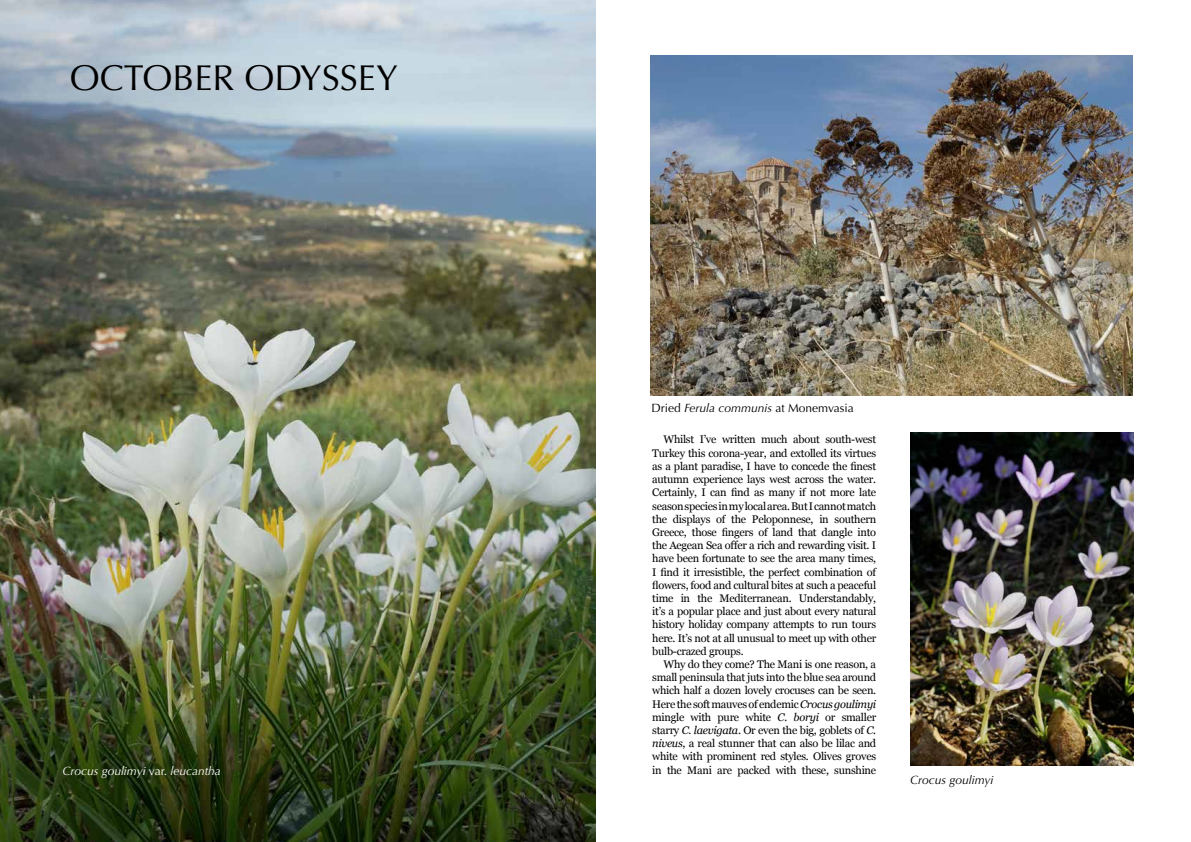
<style>
.page{position:relative;width:1191px;height:842px;background:#fff}
.page>*{position:absolute;margin:0;border:0;box-sizing:border-box;transform-origin:0 0}
.t1{font:36px "Optima";color:#000}
.t2{font:12px "Optima";color:#000}
.t3{font:italic 12px "Optima";color:#fff}
.t4{font:italic 12px "Optima";color:#000}
.t5{font:11px/13.2px "Georgia";letter-spacing:-.025em;color:#000;text-align:justify}
.s1{font-style:normal}
.s2{font-style:italic}
</style>
<div class="page">
<img style="left:0;top:0;width:595px;height:842px">
<img style="left:910px;top:432px;width:223px;height:333px">
<img style="left:651px;top:55px;width:481px;height:340px">
<h1 class="t1" style="left:70px;top:57px;width:329px">OCTOBER ODYSSEY</h1>
<p class="t3" style="left:62px;top:764px;width:160px">Crocus goulimyi <span class="s1">var.</span> leucantha</p>
<p class="t2" style="left:651px;top:401px;width:204px">Dried <span class="s2">Ferula communis</span> at Monemvasia</p>
<p class="t5" style="left:652px;top:433px;width:225px;text-indent:11px">Whilst I’ve written much about south-west Turkey this corona-year, and extolled its virtues as a plant paradise, I have to concede the finest autumn experience lays west across the water.<br>Certainly, I can find as many if not more late season species in my local area. But I cannot match the displays of the Peloponnese, in southern Greece, those fingers of land that dangle into the Aegean Sea offer a rich and rewarding visit. I have been fortunate to see the area many times, I find it irresistible, the perfect combination of flowers, food and cultural bites at such a peaceful time in the Mediterranean. Understandably, it’s a popular place and just about every natural history holiday company attempts to run tours here. It’s not at all unusual to meet up with other bulb-crazed groups.</p>
<p class="t5" style="left:652px;top:657px;width:225px;text-indent:11px">Why do they come? The Mani is one reason, a small peninsula that juts into the blue sea around which half a dozen lovely crocuses can be seen.<br>Here the soft mauves of endemic <span class="s2">Crocus goulimyi </span>mingle with pure white <span class="s2">C. boryi</span> or smaller starry <span class="s2">C. laevigata</span>. Or even the big, goblets of <span class="s2">C. niveus</span>, a real stunner that can also be lilac and white with prominent red styles. Olives groves in the Mani are packed with these, sunshine</p>
<p class="t4" style="left:910px;top:772px;width:85px">Crocus goulimyi</p>
</div>
